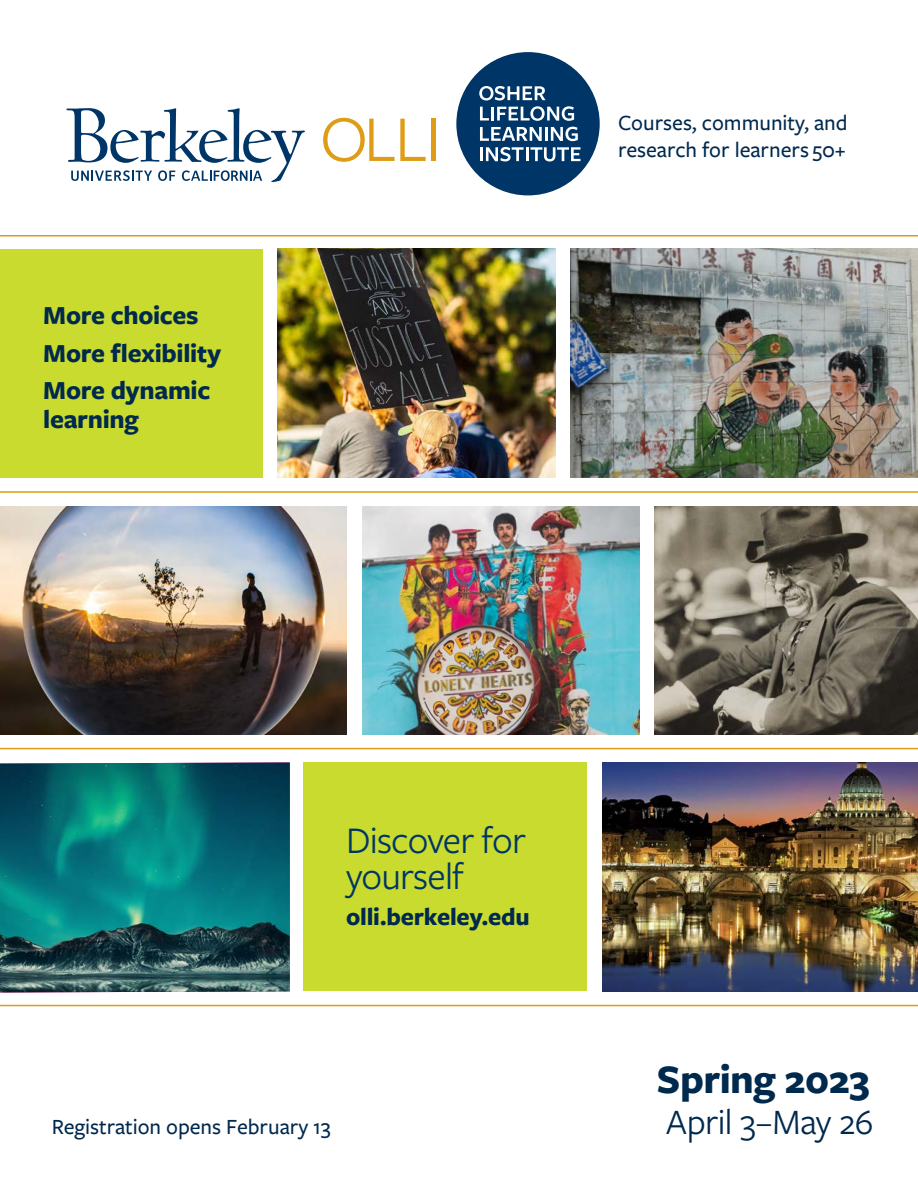
<style>
.page{position:relative;width:918px;height:1188px;background:#fff}
.page>*{position:absolute;margin:0;border:0;box-sizing:border-box;transform-origin:0 0}
.t1{font:700 42px "Freight Sans Pro";letter-spacing:-.01em;color:#00294e}
.Speaker_Series_Headi{font:39px/36px "Freight Sans Pro";letter-spacing:-.02em;color:#003667}
.t2{font:37.05px "Freight Sans Pro";letter-spacing:-.015em;color:#00294e}
.t3{font:700 27px/28.5px "Freight Sans Pro";letter-spacing:-.01em;color:#00294e}
.t4{font:700 25.65px "Freight Sans Pro";letter-spacing:-.01em;color:#00294e}
.Speaker_Series_Headi-2{font:500 22.5px/27px "Freight Sans Pro";color:#00294e}
</style>
<div class="page">
<svg style="left:66px;top:108px;width:239px;height:74px"></svg>
<div style="left:456px;top:52px;width:144px;height:143px;background:#003667;border-radius:50%"></div>
<svg style="left:479px;top:86px;width:95px;height:35px"></svg>
<svg style="left:480px;top:127px;width:62px;height:14px"></svg>
<hr style="left:545px;top:127px;width:3px;height:14px;background:#fff">
<svg style="left:551px;top:127px;width:27px;height:14px"></svg>
<hr style="left:480px;top:147px;width:3px;height:14px;background:#fff">
<svg style="left:486px;top:147px;width:94px;height:14px"></svg>
<svg style="left:323px;top:118px;width:103px;height:44px"></svg>
<div style="left:431px;top:119px;width:5px;height:42px;background:#df9d17"></div>
<hr style="left:0;top:235px;width:918px;height:2px;background:#df9d17">
<hr style="left:0;top:491px;width:918px;height:2px;background:#df9d17">
<hr style="left:0;top:748px;width:918px;height:1px;background:#df9d17">
<hr style="left:0;top:1005px;width:918px;height:1px;background:#df9d17">
<img style="left:655px;top:506px;width:263px;height:229px">
<img style="left:362px;top:506px;width:278px;height:229px">
<img style="left:0;top:506px;width:346px;height:229px">
<img style="left:571px;top:249px;width:347px;height:229px">
<img style="left:278px;top:249px;width:277px;height:229px">
<div style="left:0;top:249px;width:263px;height:229px;background:#cadb2f"></div>
<img style="left:0;top:762px;width:290px;height:230px">
<img style="left:602px;top:762px;width:316px;height:229px">
<div style="left:303px;top:762px;width:284px;height:229px;background:#cadb2f"></div>
<p class="t3" style="left:43px;top:300px;width:157px">More choices</p>
<p class="t3" style="left:43px;top:338px;width:179px">More flexibility</p>
<p class="t3" style="left:43px;top:375px;width:169px">More dynamic learning</p>
<p class="Speaker_Series_Headi-2" style="left:618px;top:108px;width:231px">Courses, community, and research for learners 50+</p>
<p class="Speaker_Series_Headi" style="left:346px;top:821px;width:181px">Discover for yourself</p>
<p class="t4" style="left:346px;top:899px;width:185px">olli.berkeley.edu</p>
<p class="Speaker_Series_Headi-2" style="left:52px;top:1112px;width:281px">Registration opens February 13</p>
<p class="t1" style="left:657px;top:1050px;width:214px">Spring 2023</p>
<p class="t2" style="left:666px;top:1097px;width:209px">April 3–May 26</p>
</div>
